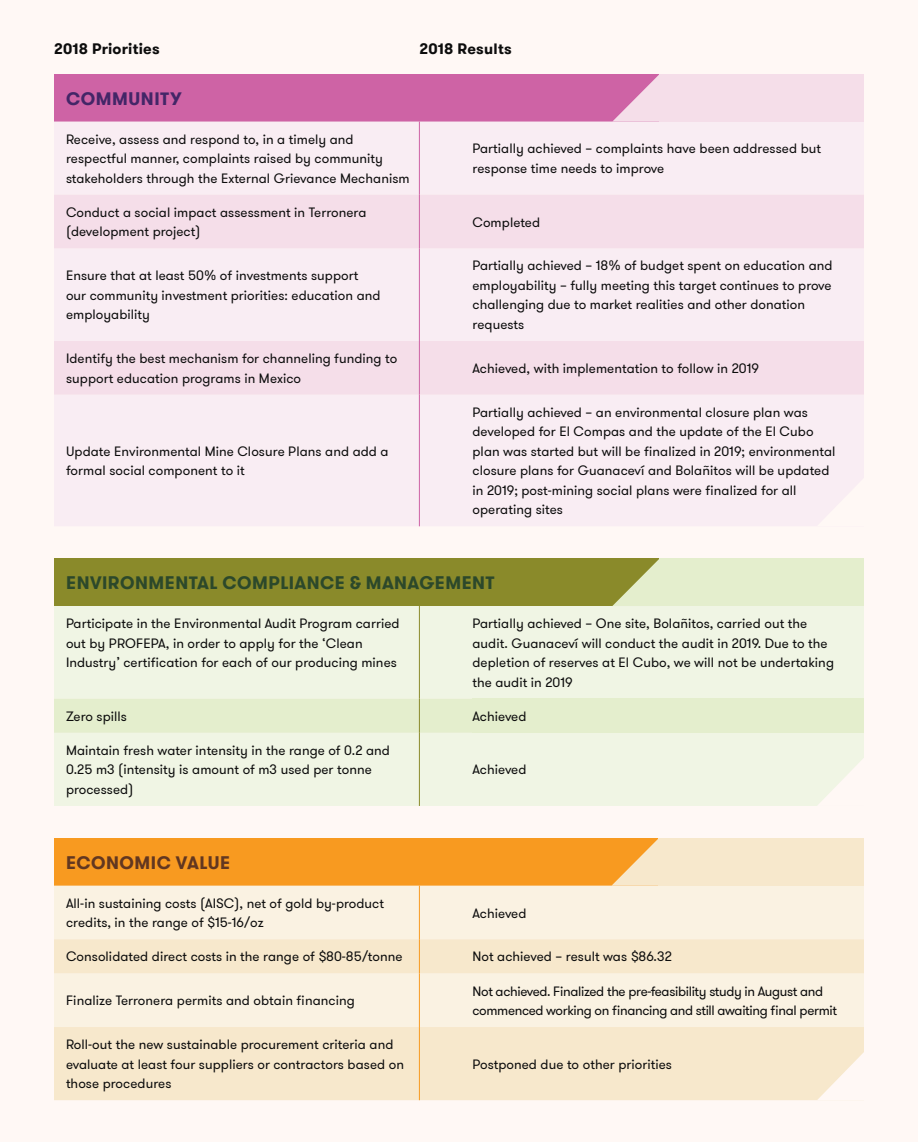
<style>
.page{position:relative;width:918px;height:1142px;background:#fff8f5}
.page>*{position:absolute;margin:0;border:0;box-sizing:border-box;transform-origin:0 0}
.t1{font:700 18px "GT Walsheim Pro";letter-spacing:.025em;color:#2c482a}
.t2{font:700 18px "GT Walsheim Pro";letter-spacing:.03em;color:#623720}
.t3{font:700 18px "GT Walsheim Pro";letter-spacing:.03em;color:#432667}
.t4{font:700 15px "GT Walsheim Pro";letter-spacing:.015em;color:#0d0d0d}
.t5{font:13.5px/19.5px "GT Walsheim Pro";letter-spacing:.005em;color:#0d0d0d}
.t6{font:13.5px/19.5px "GT Walsheim Pro";letter-spacing:-.025em;color:#0d0d0d}
</style>
<div class="page">
<div style="left:54px;top:74px;width:810px;height:48px;background:#ce63a5"></div>
<div style="left:54px;top:122px;width:810px;height:404px;background:#f9edf3"></div>
<svg style="left:54px;top:195px;width:810px;height:199px;fill:#f5dee9"></svg>
<div style="left:54px;top:559px;width:810px;height:47px;background:#8a8a2a"></div>
<div style="left:54px;top:606px;width:810px;height:200px;background:#f0f5e4"></div>
<div style="left:54px;top:698px;width:419px;height:35px;background:#e4eecd"></div>
<div style="left:473px;top:698px;width:391px;height:35px;background:#e4eecd"></div>
<div style="left:54px;top:838px;width:810px;height:47px;background:#f89a20"></div>
<div style="left:54px;top:885px;width:810px;height:54px;background:#faf2e2"></div>
<svg style="left:54px;top:939px;width:810px;height:161px;background:#f8ebd3"></svg>
<hr style="left:419px;top:122px;width:1px;height:73px;background:#ce63a5">
<hr style="left:419px;top:195px;width:1px;height:53px;background:#ce63a5">
<hr style="left:419px;top:248px;width:1px;height:93px;background:#ce63a5">
<hr style="left:419px;top:341px;width:1px;height:53px;background:#ce63a5">
<hr style="left:419px;top:394px;width:1px;height:132px;background:#ce63a5">
<hr style="left:419px;top:606px;width:1px;height:92px;background:#8a8a2a">
<hr style="left:419px;top:698px;width:1px;height:35px;background:#8a8a2a">
<hr style="left:419px;top:733px;width:1px;height:73px;background:#8a8a2a">
<hr style="left:419px;top:885px;width:1px;height:54px;background:#f89a20">
<hr style="left:419px;top:939px;width:1px;height:34px;background:#f89a20">
<hr style="left:419px;top:973px;width:1px;height:54px;background:#f89a20">
<hr style="left:419px;top:1027px;width:1px;height:73px;background:#f89a20">
<svg style="left:817px;top:757px;width:47px;height:49px"></svg>
<svg style="left:817px;top:1052px;width:47px;height:48px"></svg>
<svg style="left:817px;top:478px;width:47px;height:48px"></svg>
<div style="left:659px;top:74px;width:205px;height:47px;background:#f5dee9"></div>
<svg style="left:613px;top:75px;width:46px;height:46px"></svg>
<div style="left:659px;top:559px;width:205px;height:47px;background:#e4eecd"></div>
<svg style="left:612px;top:559px;width:47px;height:47px"></svg>
<div style="left:659px;top:838px;width:205px;height:47px;background:#f7e8cc"></div>
<svg style="left:612px;top:838px;width:47px;height:47px"></svg>
<p class="t4" style="left:54px;top:39px;width:107px">2018 Priorities</p>
<p class="t4" style="left:419px;top:39px;width:94px">2018 Results</p>
<h1 class="t3" style="left:66px;top:87px;width:117px">COMMUNITY</h1>
<p class="t5" style="left:66px;top:130px;width:345px">Receive, assess and respond to, in a timely and respectful manner, complaints raised by community stakeholders through the External Grievance Mechanism</p>
<p class="t5" style="left:472px;top:139px;width:350px">Partially achieved – complaints have been addressed but response time needs to improve</p>
<p class="t5" style="left:66px;top:203px;width:302px">Conduct a social impact assessment in Terronera (development project)</p>
<p class="t5" style="left:472px;top:212px;width:69px">Completed</p>
<p class="t5" style="left:66px;top:266px;width:316px">Ensure that at least 50% of investments support our community investment priorities: education and employability</p>
<p class="t5" style="left:472px;top:256px;width:362px">Partially achieved – 18% of budget spent on education and employability – fully meeting this target continues to prove challenging due to market realities and other donation requests</p>
<p class="t5" style="left:66px;top:349px;width:333px">Identify the best mechanism for channeling funding to support education programs in Mexico</p>
<p class="t5" style="left:472px;top:359px;width:288px">Achieved, with implementation to follow in 2019</p>
<p class="t5" style="left:66px;top:441px;width:324px">Update Environmental Mine Closure Plans and add a formal social component to it</p>
<p class="t5" style="left:472px;top:402px;width:365px">Partially achieved – an environmental closure plan was developed for El Compas and the update of the El Cubo plan was started but will be finalized in 2019; environmental closure plans for Guanaceví and Bolañitos will be updated in 2019; post-mining social plans were finalized for all operating sites</p>
<h1 class="t1" style="left:66px;top:571px;width:430px">ENVIRONMENTAL COMPLIANCE &amp; MANAGEMENT</h1>
<p class="t5" style="left:66px;top:614px;width:335px">Participate in the Environmental Audit Program carried out by PROFEPA, in order to apply for the ‘Clean<br>Industry’ certification for each of our producing mines</p>
<p class="t5" style="left:472px;top:614px;width:363px">Partially achieved – One site, Bolañitos, carried out the audit. Guanaceví will conduct the audit in 2019. Due to the depletion of reserves at El Cubo, we will not be undertaking the audit in 2019</p>
<p class="t5" style="left:66px;top:706px;width:62px">Zero spills</p>
<p class="t5" style="left:472px;top:706px;width:55px">Achieved</p>
<p class="t5" style="left:66px;top:741px;width:325px">Maintain fresh water intensity in the range of 0.2 and<br>0.25 m3 (intensity is amount of m3 used per tonne processed)</p>
<p class="t5" style="left:472px;top:760px;width:55px">Achieved</p>
<h1 class="t2" style="left:66px;top:850px;width:166px">ECONOMIC VALUE</h1>
<p class="t5" style="left:66px;top:893px;width:320px">All-in sustaining costs (AISC), net of gold by-product credits, in the range of $15-16/oz</p>
<p class="t5" style="left:472px;top:903px;width:55px">Achieved</p>
<p class="t5" style="left:66px;top:947px;width:338px">Consolidated direct costs in the range of $80-85/tonne</p>
<p class="t5" style="left:472px;top:947px;width:201px">Not achieved – result was $86.32</p>
<p class="t5" style="left:66px;top:991px;width:290px">Finalize Terronera permits and obtain financing</p>
<p class="t6" style="left:472px;top:981px;width:366px">Not achieved. Finalized the pre-feasibility study in August and commenced working on financing and still awaiting final permit</p>
<p class="t5" style="left:66px;top:1035px;width:340px">Roll-out the new sustainable procurement criteria and evaluate at least four suppliers or contractors based on those procedures</p>
<p class="t5" style="left:472px;top:1054px;width:201px">Postponed due to other priorities</p>
</div>
